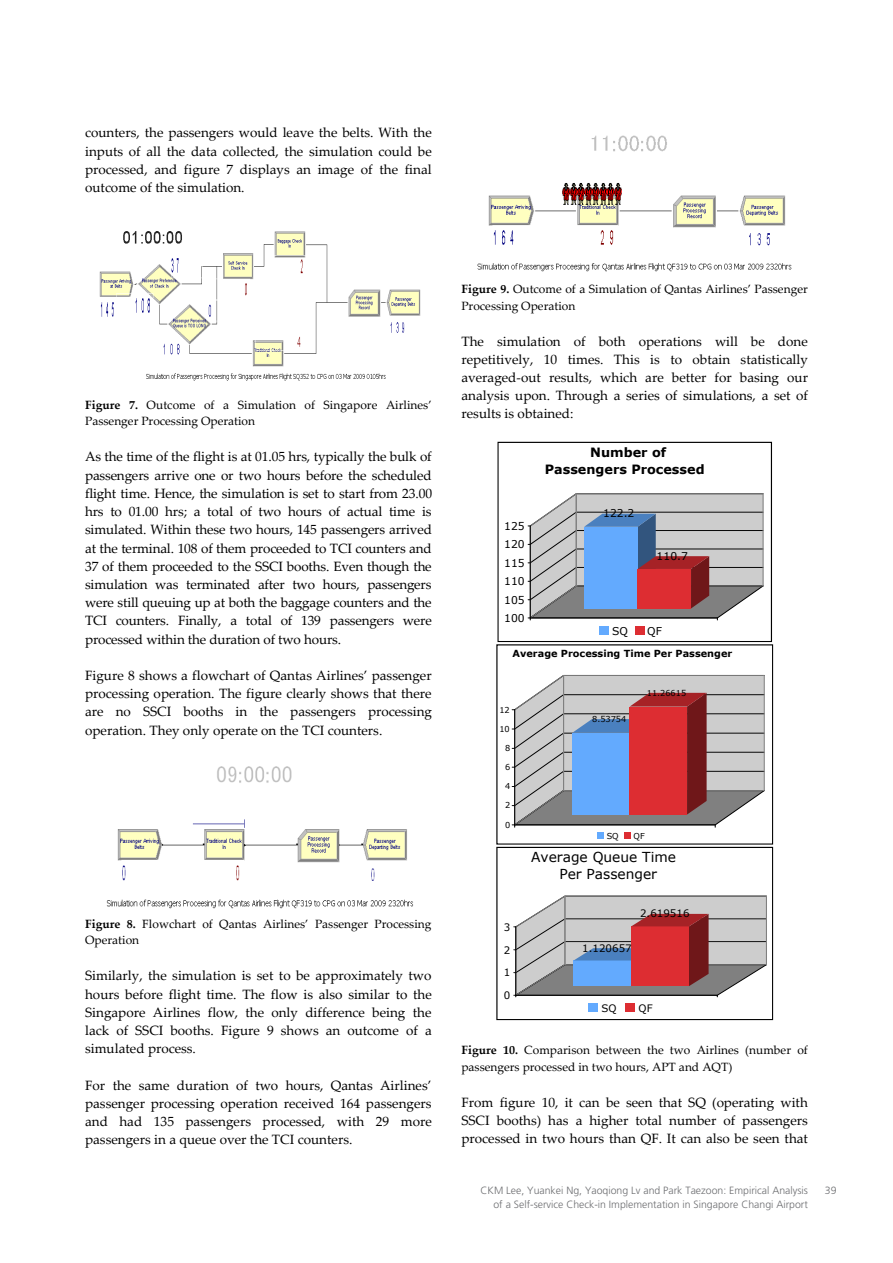
<style>
.page{position:relative;width:893px;height:1263px;background:#fff}
.page>*{position:absolute;margin:0;border:0;box-sizing:border-box;transform-origin:0 0}
.t1{font:13.8px/17.2px "Verdana";color:#000}
.t2{font:13.5px/18.1px "Palatino Linotype";color:#000;text-align:justify}
.t3{font:700 12.75px/17.2px "Verdana";color:#000;text-align:center}
.t4{font:12px/16.4px "Palatino Linotype";color:#000}
.t5{font:10.8px "Verdana";color:#000}
.t6{font:300 10.5px/13.5px "Frutiger";color:#6c6d70;text-align:right}
.t7{font:10.2px "Verdana";color:#000}
.t8{font:700 9.75px "Verdana";color:#000}
.t9{font:8.25px "Verdana";color:#000}
.s1{font-weight:700}
</style>
<div class="page">
<img style="left:99px;top:231px;width:322px;height:150px">
<img style="left:106px;top:766px;width:308px;height:143px">
<img style="left:477px;top:135px;width:315px;height:137px">
<svg style="left:497px;top:442px;width:275px;height:200px"></svg>
<svg style="left:496px;top:644px;width:277px;height:200px"></svg>
<svg style="left:496px;top:847px;width:277px;height:173px"></svg>
<p class="t2" style="left:85px;top:123px;width:348px">counters, the passengers would leave the belts. With the inputs of all the data collected, the simulation could be processed, and figure 7 displays an image of the final outcome of the simulation.</p>
<p class="t4" style="left:85px;top:396px;width:348px"><span class="s1">Figure 7.</span> Outcome of a Simulation of Singapore Airlines’<br>Passenger Processing Operation</p>
<p class="t2" style="left:85px;top:447px;width:348px">As the time of the flight is at 01.05 hrs, typically the bulk of passengers arrive one or two hours before the scheduled flight time. Hence, the simulation is set to start from 23.00 hrs to 01.00 hrs; a total of two hours of actual time is simulated. Within these two hours, 145 passengers arrived at the terminal. 108 of them proceeded to TCI counters and 37 of them proceeded to the SSCI booths. Even though the simulation was terminated after two hours, passengers were still queuing up at both the baggage counters and the TCI counters. Finally, a total of 139 passengers were processed within the duration of two hours.</p>
<p class="t2" style="left:85px;top:666px;width:348px">Figure 8 shows a flowchart of Qantas Airlines’ passenger processing operation. The figure clearly shows that there are no SSCI booths in the passengers processing operation. They only operate on the TCI counters.</p>
<p class="t4" style="left:85px;top:915px;width:348px"><span class="s1">Figure 8.</span> Flowchart of Qantas Airlines’ Passenger Processing<br>Operation</p>
<p class="t2" style="left:85px;top:966px;width:348px">Similarly, the simulation is set to be approximately two hours before flight time. The flow is also similar to the Singapore Airlines flow, the only difference being the lack of SSCI booths. Figure 9 shows an outcome of a simulated process.</p>
<p class="t2" style="left:85px;top:1075px;width:348px">For the same duration of two hours, Qantas Airlines’ passenger processing operation received 164 passengers and had 135 passengers processed, with 29 more passengers in a queue over the TCI counters.</p>
<p class="t4" style="left:461px;top:281px;width:348px"><span class="s1">Figure 9.</span> Outcome of a Simulation of Qantas Airlines’ Passenger<br>Processing Operation</p>
<p class="t2" style="left:461px;top:331px;width:348px">The simulation of both operations will be done repetitively, 10 times. This is to obtain statistically averaged-out results, which are better for basing our analysis upon. Through a series of simulations, a set of results is obtained:</p>
<p class="t3" style="left:545px;top:443px;width:161px">Number of<br>Passengers Processed</p>
<p class="t5" style="left:504px;top:519px;width:22px">125</p>
<p class="t5" style="left:504px;top:537px;width:22px">120</p>
<p class="t5" style="left:504px;top:556px;width:22px">115</p>
<p class="t5" style="left:504px;top:574px;width:22px">110</p>
<p class="t5" style="left:504px;top:593px;width:22px">105</p>
<p class="t5" style="left:504px;top:611px;width:22px">100</p>
<p class="t5" style="left:603px;top:507px;width:33px">122.2</p>
<p class="t5" style="left:657px;top:549px;width:33px">110.7</p>
<p class="t5" style="left:620px;top:622px;width:8px">1</p>
<p class="t5" style="left:612px;top:624px;width:17px">SQ</p>
<p class="t5" style="left:647px;top:624px;width:16px">QF</p>
<p class="t8" style="left:513px;top:647px;width:221px">Average Processing Time Per Passenger</p>
<p class="t9" style="left:499px;top:704px;width:12px">12</p>
<p class="t9" style="left:499px;top:724px;width:12px">10</p>
<p class="t9" style="left:505px;top:743px;width:7px">8</p>
<p class="t9" style="left:505px;top:762px;width:7px">6</p>
<p class="t9" style="left:505px;top:781px;width:7px">4</p>
<p class="t9" style="left:505px;top:800px;width:7px">2</p>
<p class="t9" style="left:505px;top:819px;width:7px">0</p>
<p class="t7" style="left:504px;top:920px;width:8px">3</p>
<p class="t7" style="left:504px;top:943px;width:8px">2</p>
<p class="t7" style="left:504px;top:966px;width:8px">1</p>
<p class="t7" style="left:504px;top:989px;width:8px">0</p>
<p class="t9" style="left:592px;top:714px;width:36px">8.53754</p>
<p class="t9" style="left:647px;top:687px;width:41px">11.26615</p>
<p class="t9" style="left:612px;top:829px;width:7px">1</p>
<p class="t9" style="left:607px;top:831px;width:14px">SQ</p>
<p class="t9" style="left:634px;top:831px;width:13px">QF</p>
<p class="t1" style="left:559px;top:848px;width:118px;text-indent:-28px">Average Queue Time<br>Per Passenger</p>
<p class="t7" style="left:640px;top:907px;width:51px">2.619516</p>
<p class="t7" style="left:582px;top:941px;width:51px">1.120657</p>
<p class="t7" style="left:612px;top:999px;width:8px">1</p>
<p class="t7" style="left:601px;top:1001px;width:17px">SQ</p>
<p class="t7" style="left:639px;top:1001px;width:15px">QF</p>
<p class="t4" style="left:461px;top:1042px;width:348px"><span class="s1">Figure 10.</span> Comparison between the two Airlines (number of passengers processed in two hours, APT and AQT)</p>
<p class="t2" style="left:461px;top:1092px;width:348px">From figure 10, it can be seen that SQ (operating with SSCI booths) has a higher total number of passengers processed in two hours than QF. It can also be seen that</p>
<p class="t6" style="left:481px;top:1184px;width:329px">CKM Lee, Yuankei Ng, Yaoqiong Lv and Park Taezoon: Empirical Analysis of a Self-service Check-in Implementation in Singapore Changi Airport</p>
<p class="t6" style="left:825px;top:1184px;width:13px">39</p>
</div>
